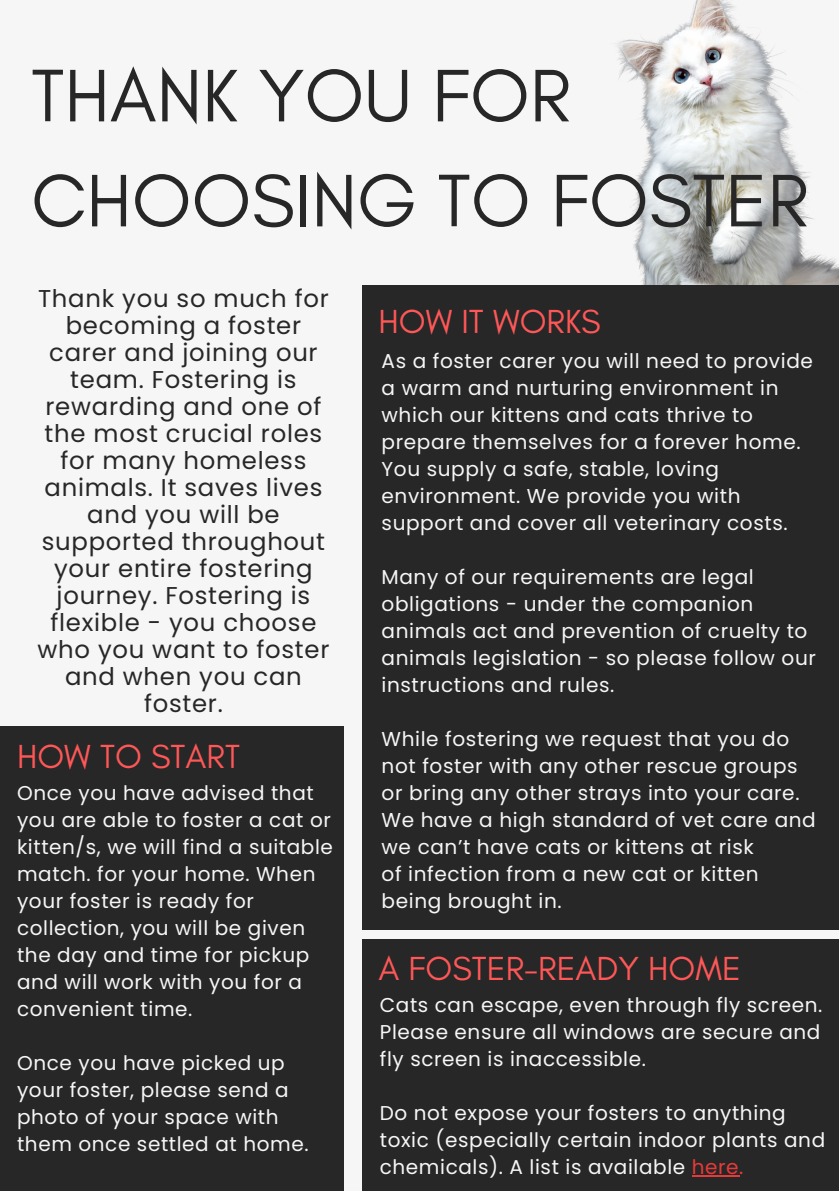
<style>
.page{position:relative;width:839px;height:1191px;background:#fff}
.page>*{position:absolute;margin:0;border:0;box-sizing:border-box;transform-origin:0 0}
.t1{font:75.8px/105px "Glacial Indifference";color:#272727}
.t2{font:34px "Glacial Indifference";color:#ff5757}
.t3{font:24.4px/27px "Poppins";letter-spacing:.03em;color:#272727;text-align:center}
.t4{font:20px/27px "Poppins";letter-spacing:.03em;color:#f6f6f6}
.s1{color:#e83939}
</style>
<div class="page">
<div style="left:0;top:0;width:838px;height:1191px;background:#f6f6f6"></div>
<div style="left:0;top:726px;width:344px;height:465px;background:#272727"></div>
<img style="left:617px;top:0;width:221px;height:285px">
<div style="left:362px;top:285px;width:476px;height:645px;background:#272727"></div>
<div style="left:362px;top:939px;width:476px;height:252px;background:#272727"></div>
<hr style="left:691px;top:1176px;width:48px;height:1px;background:#e83939">
<p class="t1" style="left:31px;top:42px;width:779px">THANK YOU FOR<br>CHOOSING TO FOSTER</p>
<p class="t3" style="left:37px;top:285px;width:293px">Thank you so much for becoming a foster carer and joining our team. Fostering is rewarding and one of the most crucial roles for many homeless animals. It saves lives and you will be supported throughout your entire fostering journey. Fostering is flexible - you choose who you want to foster and when you can foster.</p>
<h2 class="t2" style="left:17px;top:736px;width:224px">HOW TO START</h2>
<p class="t4" style="left:17px;top:779px;width:317px">Once you have advised that you are able to foster a cat or kitten/s, we will find a suitable match. for your home. When your foster is ready for collection, you will be given the day and time for pickup and will work with you for a convenient time.</p>
<p class="t4" style="left:17px;top:1049px;width:293px">Once you have picked up your foster, please send a photo of your space with them once settled at home.</p>
<p class="t2" style="left:378px;top:301px;width:224px">HOW IT WORKS</p>
<h1 class="t4" style="left:381px;top:347px;width:433px">As a foster carer you will need to provide a warm and nurturing environment in which our kittens and cats thrive to prepare themselves for a forever home.<br>You supply a safe, stable, loving environment. We provide you with support and cover all veterinary costs.</h1>
<h3 class="t4" style="left:381px;top:563px;width:436px">Many of our requirements are legal obligations - under the companion animals act and prevention of cruelty to animals legislation - so please follow our instructions and rules.</h3>
<h2 class="t4" style="left:381px;top:725px;width:436px">While fostering we request that you do not foster with any other rescue groups or bring any other strays into your care.<br>We have a high standard of vet care and we can’t have cats or kittens at risk</h2>
<p class="t4" style="left:381px;top:860px;width:378px">of infection from a new cat or kitten being brought in.</p>
<h2 class="t2" style="left:378px;top:948px;width:364px">A FOSTER-READY HOME</h2>
<p class="t4" style="left:380px;top:992px;width:444px;text-align:justify">Cats can escape, even through fly screen.<br>Please ensure all windows are secure and fly screen is inaccessible.</p>
<p class="t4" style="left:380px;top:1100px;width:447px">Do not expose your fosters to anything toxic (especially certain indoor plants and chemicals). A list is available <span class="s1">here.</span></p>
</div>
